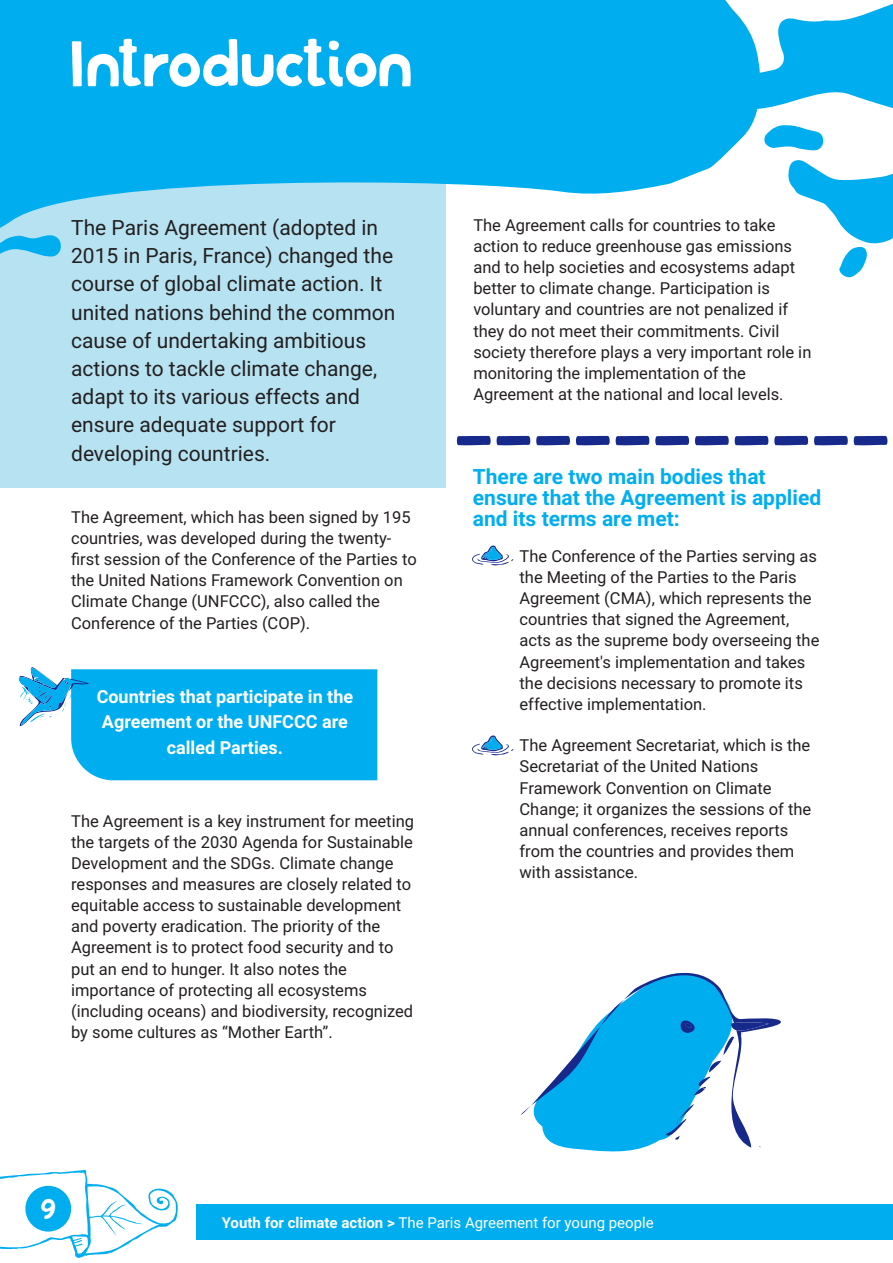
<style>
.page{position:relative;width:893px;height:1263px;background:#fff}
.page>*{position:absolute;margin:0;border:0;box-sizing:border-box;transform-origin:0 0}
.t1{font:82.5px "Bluberry";color:#18298c}
.t2{font:60px "Bluberry";color:#fff}
.t3{font:27px "Bluberry";color:#fff}
.t4{font:21px/28.2px "Roboto";color:#231f20}
.t5{font:700 21px/21.1px "Roboto";color:#00aeef}
.t6{font:700 18px/25.5px "Roboto";color:#fff;text-align:center}
.t7{font:16.5px/21.1px "Roboto";color:#231f20}
.t8{font:15px "Roboto";color:#fff}
.s1{font-weight:700}
</style>
<div class="page">
<div style="left:0;top:89px;width:446px;height:398px;background:#b6e2f1"></div>
<svg style="left:0;top:0;width:755px;height:228px;fill:#00aeef"></svg>
<svg style="left:715px;top:0;width:178px;height:118px"></svg>
<svg style="left:0;top:235px;width:61px;height:22px"></svg>
<svg style="left:764px;top:125px;width:60px;height:26px"></svg>
<svg style="left:788px;top:160px;width:105px;height:118px"></svg>
<svg style="left:18px;top:667px;width:359px;height:113px;background:#24b8f0"></svg>
<div style="left:196px;top:1205px;width:697px;height:35px;background:#00aeef"></div>
<svg style="left:0;top:1169px;width:178px;height:89px"></svg>
<div style="left:25px;top:1186px;width:46px;height:45px;background:#00aeef;border-radius:50%"></div>
<svg style="left:472px;top:735px;width:41px;height:20px"></svg>
<svg style="left:472px;top:545px;width:41px;height:20px"></svg>
<svg style="left:524px;top:973px;width:245px;height:179px"></svg>
<h2 class="t2" style="left:67px;top:41px;width:346px">Introduction</h2>
<p class="t4" style="left:71px;top:216px;width:326px">The Paris Agreement (adopted in<br>2015 in Paris, France) changed the course of global climate action. It united nations behind the common cause of undertaking ambitious actions to tackle climate change, adapt to its various effects and ensure adequate support for developing countries.</p>
<p class="t7" style="left:71px;top:508px;width:347px">The Agreement, which has been signed by 195 countries, was developed during the twenty&shy;first session of the Conference of the Parties to the United Nations Framework Convention on Climate Change (UNFCCC), also called the Conference of the Parties (COP).</p>
<p class="t6" style="left:97px;top:686px;width:258px">Countries that participate in the<br>Agreement or the UNFCCC are called Parties.</p>
<p class="t7" style="left:71px;top:812px;width:344px">The Agreement is a key instrument for meeting the targets of the 2030 Agenda for Sustainable Development and the SDGs. Climate change responses and measures are closely related to equitable access to sustainable development and poverty eradication. The priority of the Agreement is to protect food security and to put an end to hunger. It also notes the importance of protecting all ecosystems (including oceans) and biodiversity, recognized by some cultures as “Mother Earth”.</p>
<p class="t7" style="left:473px;top:216px;width:340px">The Agreement calls for countries to take action to reduce greenhouse gas emissions and to help societies and ecosystems adapt better to climate change. Participation is voluntary and countries are not penalized if they do not meet their commitments. Civil society therefore plays a very important role in monitoring the implementation of the Agreement at the national and local levels.</p>
<h1 class="t1" style="left:454px;top:402px;width:438px">-----------</h1>
<p class="t5" style="left:473px;top:468px;width:350px">There are two main bodies that ensure that the Agreement is applied and its terms are met:</p>
<p class="t7" style="left:520px;top:547px;width:301px">The Conference of the Parties serving as the Meeting of the Parties to the Paris Agreement (CMA), which represents the countries that signed the Agreement, acts as the supreme body overseeing the Agreement's implementation and takes the decisions necessary to promote its effective implementation.</p>
<p class="t7" style="left:520px;top:737px;width:293px">The Agreement Secretariat, which is the Secretariat of the United Nations Framework Convention on Climate Change; it organizes the sessions of the annual conferences, receives reports from the countries and provides them with assistance.</p>
<h3 class="t3" style="left:40px;top:1199px;width:17px">9</h3>
<p class="t8" style="left:222px;top:1216px;width:433px"><span class="s1">Youth for climate action &gt;</span> The Paris Agreement for young people</p>
</div>
